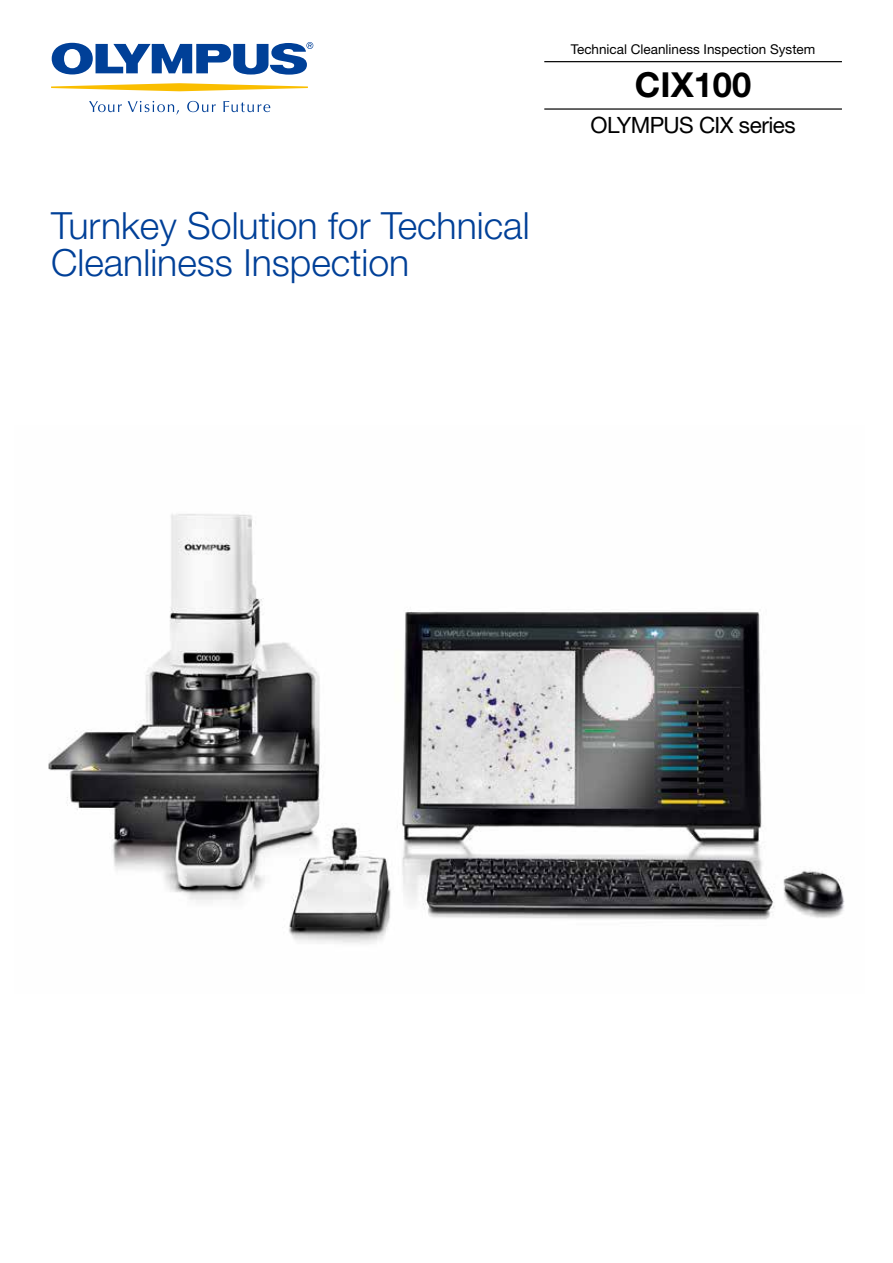
<style>
.page{position:relative;width:893px;height:1263px;background:#fff}
.page>*{position:absolute;margin:0;border:0;box-sizing:border-box;transform-origin:0 0}
.t1{font:300 37.5px/37.5px "Helvetica Neue LT Std";color:#004098}
.t2{font:700 34.5px "Helvetica Neue LT Std";color:#000}
.t3{font:22.5px "Helvetica Neue LT Std";letter-spacing:-.025em;color:#000}
.t4{font:13.5px "Helvetica Neue LT Std";color:#000}
</style>
<div class="page">
<svg style="left:51px;top:83px;width:257px;height:8px"></svg>
<svg style="left:52px;top:42px;width:261px;height:33px"></svg>
<svg style="left:89px;top:101px;width:33px;height:11px"></svg>
<svg style="left:128px;top:101px;width:51px;height:14px"></svg>
<svg style="left:187px;top:101px;width:29px;height:11px"></svg>
<svg style="left:223px;top:101px;width:47px;height:11px"></svg>
<img style="left:48px;top:514px;width:797px;height:430px">
<hr style="left:544px;top:61px;width:298px;height:1px;background:#000">
<hr style="left:544px;top:108px;width:298px;height:2px;background:#000">
<p class="t1" style="left:51px;top:206px;width:480px">Turnkey Solution for Technical<br>Cleanliness Inspection</p>
<p class="t4" style="left:571px;top:41px;width:246px">Technical Cleanliness Inspection System</p>
<p class="t2" style="left:635px;top:64px;width:118px">CIX100</p>
<p class="t3" style="left:590px;top:112px;width:207px">OLYMPUS CIX series</p>
</div>
